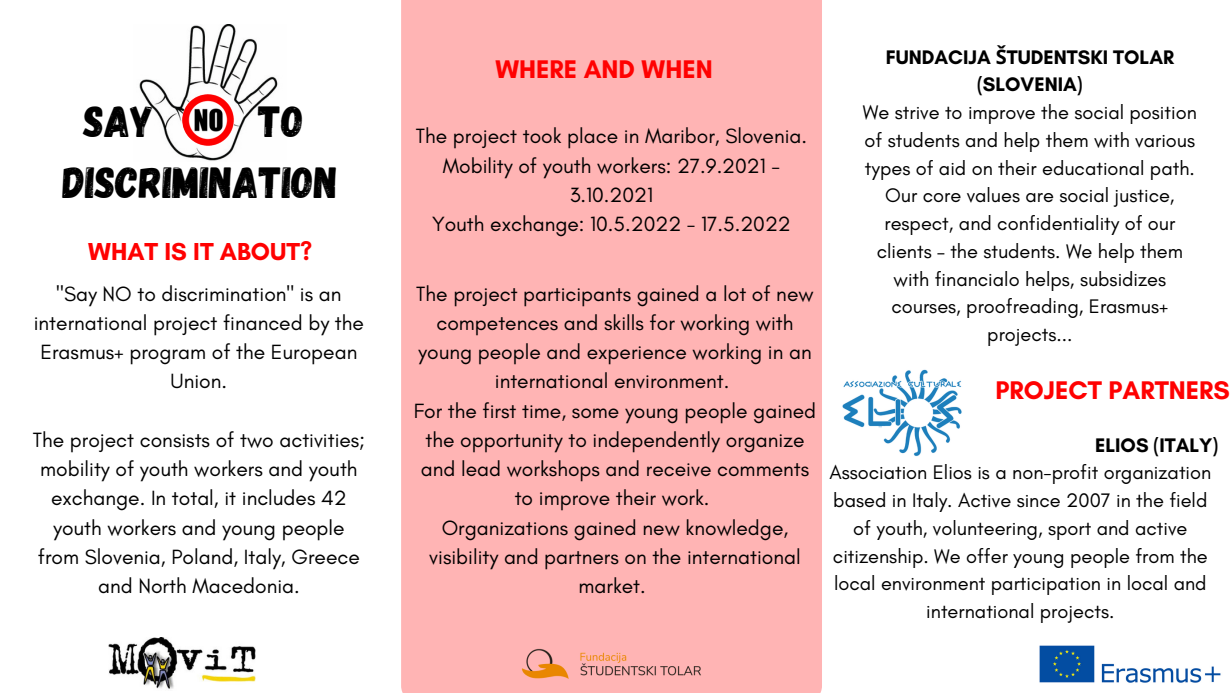
<style>
.page{position:relative;width:1230px;height:693px;background:#fff}
.page>*{position:absolute;margin:0;border:0;box-sizing:border-box;transform-origin:0 0}
.t1{font:43.5px/60.9px "Gagalin";color:#000}
.t2{font:700 26px "Glacial Indifference";color:#ff0101}
.t3{font:700 25px "Glacial Indifference";color:#ff0101}
.t4{font:21px/29.2px "Glacial Indifference";color:#000;text-align:center}
.t5{font:20px/27.8px "Glacial Indifference";color:#000;text-align:center}
.t6{font:700 20px/27.8px "Glacial Indifference";color:#000;text-align:center}
.s1{font-family:"Noto Sans"}
</style>
<div class="page">
<img style="left:139px;top:25px;width:139px;height:136px">
<img style="left:182px;top:94px;width:52px;height:52px;border-radius:50%">
<img style="left:1039px;top:645px;width:182px;height:38px">
<div style="left:401px;top:0;width:421px;height:693px;background:#ffb4b4"></div>
<img style="left:510px;top:638px;width:203px;height:53px">
<img style="left:109px;top:638px;width:146px;height:51px">
<img style="left:842px;top:369px;width:120px;height:88px">
<h1 class="t1" style="left:63px;top:89px;width:276px;text-indent:196px">TO<br>DISCRIMINATION</h1>
<h1 class="t1" style="left:84px;top:89px;width:72px">SAY</h1>
<p class="t3" style="left:88px;top:237px;width:226px">WHAT IS IT ABOUT?</p>
<p class="t4" style="left:34px;top:279px;width:332px">"Say NO to discrimination" is an international project financed by the<br>Erasmus+ program of the European<br>Union.</p>
<p class="t4" style="left:33px;top:425px;width:334px">The project consists of two activities; mobility of youth workers and youth exchange. In total, it includes 42 youth workers and young people from Slovenia, Poland, Italy, Greece and North Macedonia.</p>
<p class="t2" style="left:495px;top:54px;width:219px">WHERE AND WHEN</p>
<p class="t4" style="left:416px;top:122px;width:393px">The project took place in Maribor, Slovenia.<br>Mobility of youth workers: 27.9.2021 - 3.10.2021<br>Youth exchange: 10.5.2022 - 17.5.2022</p>
<p class="t4" style="left:414px;top:279px;width:404px">The project participants gained a lot of new competences and skills for working with young people and experience working in an international environment.<br>For the first time, some young people gained the opportunity to independently organize and lead workshops and receive comments to improve their work.<br>Organizations gained new knowledge, visibility and partners on the international market.</p>
<p class="t6" style="left:886px;top:43px;width:290px">FUNDACIJA <span class="s1">Š</span>TUDENTSKI TOLAR (SLOVENIA)</p>
<p class="t5" style="left:863px;top:98px;width:335px">We strive to improve the social position of students and help them with various types of aid on their educational path.<br>Our core values are social justice, respect, and confidentiality of our clients – the students. We help them with financialo helps, subsidizes courses, proofreading, Erasmus+ projects...</p>
<p class="t2" style="left:996px;top:374px;width:236px">PROJECT PARTNERS</p>
<p class="t6" style="left:1095px;top:431px;width:125px">ELIOS (ITALY)</p>
<p class="t5" style="left:829px;top:459px;width:384px">Association Elios is a non-profit organization based in Italy. Active since 2007 in the field of youth, volunteering, sport and active citizenship. We offer young people from the local environment participation in local and international projects.</p>
</div>
